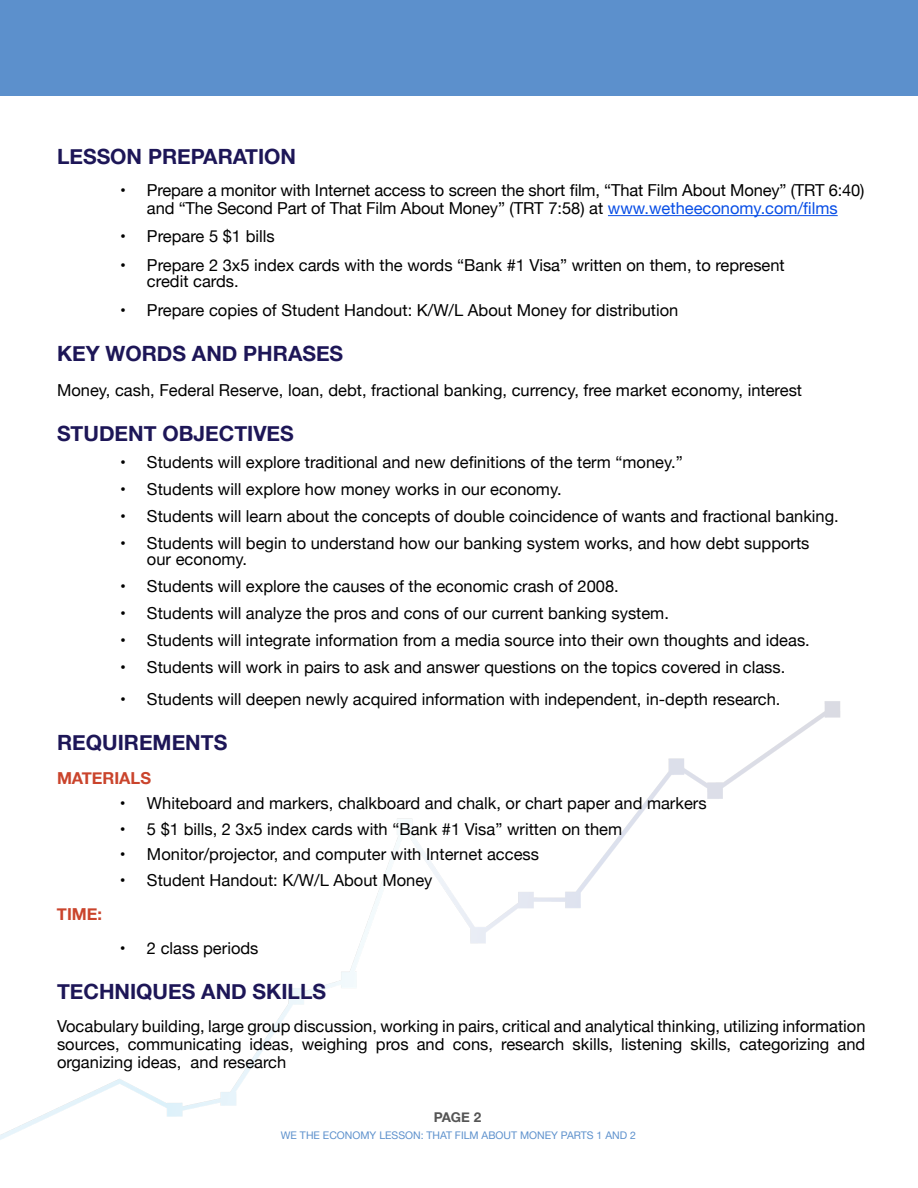
<style>
.page{position:relative;width:918px;height:1188px;background:#fff}
.page>*{position:absolute;margin:0;border:0;box-sizing:border-box;transform-origin:0 0}
.t1{font:700 21px "Helvetica Neue";color:#1d1657}
.t2{font:16.5px/18px "Helvetica Neue";color:#000}
.t3{font:700 16.5px "Helvetica Neue";color:#ca442c}
.t4{font:700 13.5px "Helvetica Neue";color:#555}
.t5{font:10.5px "Helvetica Neue";color:#5c90cc}
.s1{color:#084ee6}
</style>
<div class="page">
<img style="left:0;top:701px;width:841px;height:439px">
<div style="left:0;top:0;width:918px;height:96px;background:#5c90cc"></div>
<hr style="left:608px;top:215px;width:230px;height:1px;background:#084ee6">
<p class="t1" style="left:57px;top:141px;width:241px">LESSON PREPARATION</p>
<p class="t2" style="left:120px;top:182px;width:746px;text-align:center">• Prepare a monitor with Internet access to screen the short film, “That Film About Money” (TRT 6:40) and “The Second Part of That Film About Money” (TRT 7:58) at <span class="s1">www.wetheeconomy.com/films</span></p>
<p class="t2" style="left:120px;top:229px;width:156px">• Prepare 5 $1 bills</p>
<p class="t2" style="left:147px;top:258px;width:639px;line-height:16.5px;text-indent:-27px">• Prepare 2 3x5 index cards with the words “Bank #1 Visa” written on them, to represent credit cards.</p>
<p class="t2" style="left:120px;top:302px;width:560px">• Prepare copies of Student Handout: K/W/L About Money for distribution</p>
<p class="t1" style="left:57px;top:337px;width:288px">KEY WORDS AND PHRASES</p>
<p class="t2" style="left:57px;top:382px;width:747px">Money, cash, Federal Reserve, loan, debt, fractional banking, currency, free market economy, interest</p>
<p class="t1" style="left:57px;top:417px;width:238px">STUDENT OBJECTIVES</p>
<p class="t2" style="left:120px;top:454px;width:564px">• Students will explore traditional and new definitions of the term “money.”</p>
<p class="t2" style="left:120px;top:481px;width:443px">• Students will explore how money works in our economy.</p>
<p class="t2" style="left:120px;top:508px;width:720px">• Students will learn about the concepts of double coincidence of wants and fractional banking.</p>
<p class="t2" style="left:147px;top:536px;width:664px;line-height:16.5px;text-indent:-27px">• Students will begin to understand how our banking system works, and how debt supports our economy.</p>
<p class="t2" style="left:120px;top:578px;width:500px">• Students will explore the causes of the economic crash of 2008.</p>
<p class="t2" style="left:120px;top:605px;width:550px">• Students will analyze the pros and cons of our current banking system.</p>
<p class="t2" style="left:120px;top:632px;width:691px">• Students will integrate information from a media source into their own thoughts and ideas.</p>
<p class="t2" style="left:120px;top:659px;width:667px">• Students will work in pairs to ask and answer questions on the topics covered in class.</p>
<p class="t2" style="left:120px;top:691px;width:662px">• Students will deepen newly acquired information with independent, in-depth research.</p>
<p class="t1" style="left:57px;top:726px;width:172px">REQUIREMENTS</p>
<p class="t3" style="left:57px;top:765px;width:96px">MATERIALS</p>
<p class="t2" style="left:120px;top:795px;width:588px">• Whiteboard and markers, chalkboard and chalk, or chart paper and markers</p>
<p class="t2" style="left:120px;top:821px;width:504px">• 5 $1 bills, 2 3x5 index cards with “Bank #1 Visa” written on them</p>
<p class="t2" style="left:120px;top:846px;width:421px">• Monitor/projector, and computer with Internet access</p>
<p class="t2" style="left:120px;top:872px;width:314px">• Student Handout: K/W/L About Money</p>
<p class="t3" style="left:57px;top:901px;width:47px">TIME:</p>
<p class="t2" style="left:120px;top:940px;width:140px">• 2 class periods</p>
<p class="t1" style="left:57px;top:975px;width:271px">TECHNIQUES AND SKILLS</p>
<p class="t2" style="left:57px;top:1018px;width:810px;text-align:justify">Vocabulary building, large group discussion, working in pairs, critical and analytical thinking, utilizing information sources, communicating ideas, weighing pros and cons, research skills, listening skills, categorizing and organizing ideas, and research</p>
<p class="t4" style="left:434px;top:1106px;width:49px">PAGE 2</p>
<p class="t5" style="left:281px;top:1128px;width:257px">WE THE ECONOMY LESSON: That Film About Money</p>
<p class="t5" style="left:561px;top:1128px;width:76px">Parts 1 and 2</p>
</div>
